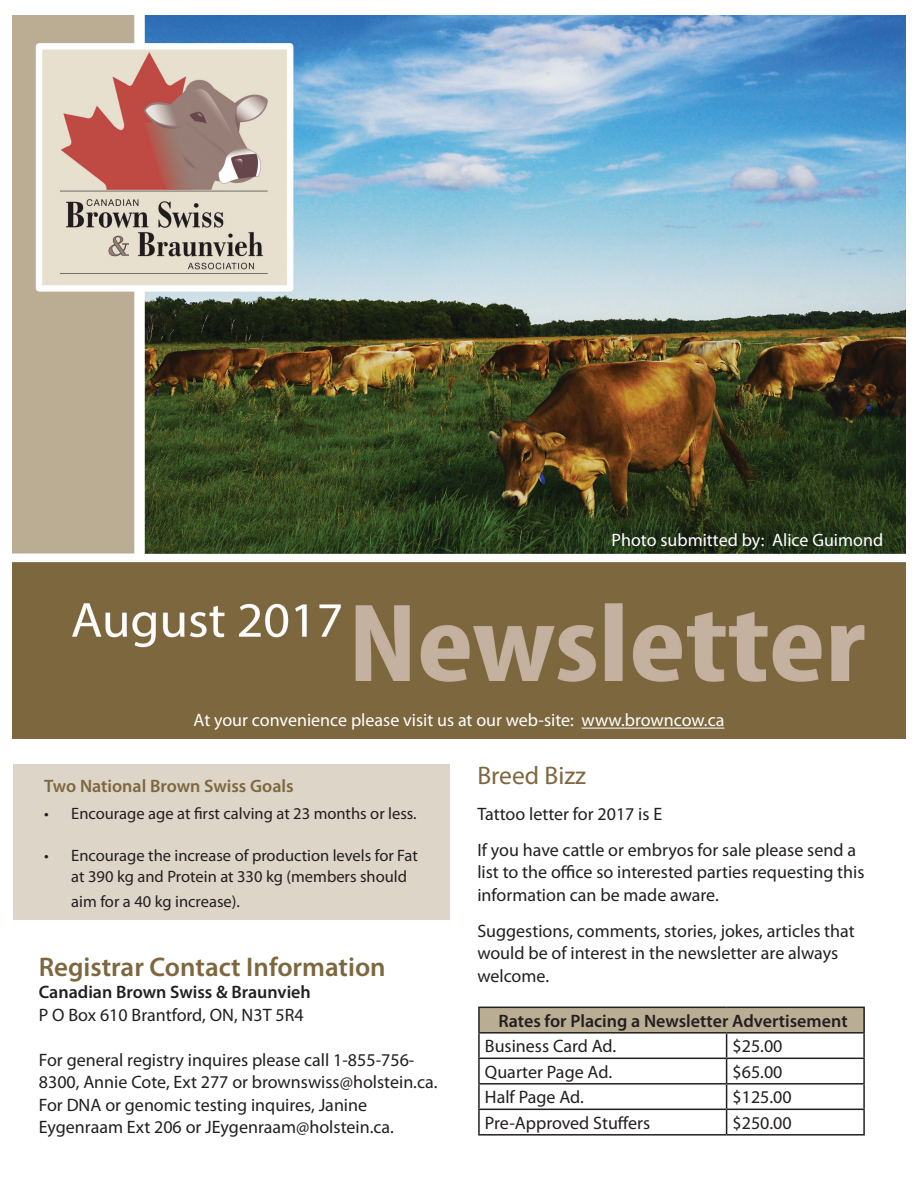
<style>
.page{position:relative;width:918px;height:1188px;background:#fff}
.page>*{position:absolute;margin:0;border:0;box-sizing:border-box;transform-origin:0 0}
.t1{font:600 27px "Myriad Pro";color:#7d673e}
.t2{font:25.5px "Myriad Pro";color:#7d673e}
.t3{font:18px/22.5px "Myriad Pro";color:#231f20}
.t4{font:18px "Myriad Pro";color:#fff}
.t5{font:600 18px "Myriad Pro";color:#231f20}
.t6{font:600 18px "Myriad Pro";color:#7d673e}
.t7{font:16.5px/21px "Myriad Pro";color:#231f20}
</style>
<div class="page">
<img style="left:13px;top:15px;width:892px;height:724px">
<div style="left:479px;top:1007px;width:385px;height:26px;background:#b9ad94"></div>
<hr style="left:478px;top:1007px;width:249px;height:1px;background:#231f20">
<hr style="left:478px;top:1008px;width:2px;height:24px;background:#231f20">
<hr style="left:727px;top:1007px;width:138px;height:1px;background:#231f20">
<hr style="left:863px;top:1008px;width:2px;height:24px;background:#231f20">
<hr style="left:478px;top:1032px;width:249px;height:2px;background:#231f20">
<hr style="left:478px;top:1034px;width:2px;height:24px;background:#231f20">
<hr style="left:727px;top:1032px;width:138px;height:2px;background:#231f20">
<hr style="left:863px;top:1034px;width:2px;height:24px;background:#231f20">
<hr style="left:478px;top:1058px;width:249px;height:1px;background:#231f20">
<hr style="left:478px;top:1059px;width:2px;height:24px;background:#231f20">
<hr style="left:727px;top:1058px;width:138px;height:1px;background:#231f20">
<hr style="left:863px;top:1059px;width:2px;height:24px;background:#231f20">
<hr style="left:478px;top:1083px;width:249px;height:2px;background:#231f20">
<hr style="left:478px;top:1085px;width:2px;height:24px;background:#231f20">
<hr style="left:727px;top:1083px;width:138px;height:2px;background:#231f20">
<hr style="left:863px;top:1085px;width:2px;height:24px;background:#231f20">
<hr style="left:478px;top:1109px;width:249px;height:1px;background:#231f20">
<hr style="left:478px;top:1110px;width:2px;height:24px;background:#231f20">
<hr style="left:727px;top:1109px;width:138px;height:1px;background:#231f20">
<svg style="left:726px;top:1034px;width:1px;height:100px"></svg>
<hr style="left:863px;top:1110px;width:2px;height:24px;background:#231f20">
<hr style="left:478px;top:1134px;width:249px;height:2px;background:#231f20">
<hr style="left:727px;top:1134px;width:138px;height:2px;background:#231f20">
<div style="left:13px;top:765px;width:436px;height:155px;background:#dcd5c8"></div>
<hr style="left:582px;top:728px;width:142px;height:1px;background:#fff">
<p class="t4" style="left:612px;top:529px;width:273px">Photo submitted by: Alice Guimond</p>
<p class="t4" style="left:194px;top:709px;width:532px">At your convenience please visit us at our web-site: www.browncow.ca</p>
<p class="t6" style="left:44px;top:774px;width:251px">Two National Brown Swiss Goals</p>
<p class="t7" style="left:44px;top:803px;width:374px">• Encourage age at first calving at 23 months or less.</p>
<p class="t7" style="left:71px;top:844px;width:348px;text-indent:-27px">• Encourage the increase of production levels for Fat at 390 kg and Protein at 330 kg (members should</p>
<p class="t7" style="left:71px;top:891px;width:170px">aim for a 40 kg increase).</p>
<h1 class="t1" style="left:39px;top:950px;width:348px">Registrar Contact Information</h1>
<p class="t5" style="left:39px;top:981px;width:273px">Canadian Brown Swiss &amp; Braunvieh</p>
<p class="t3" style="left:39px;top:1003px;width:266px">P O Box 610 Brantford, ON, N3T 5R4</p>
<p class="t3" style="left:39px;top:1048px;width:400px">For general registry inquires please call 1-855-756- 8300, Annie Cote, Ext 277 or brownswiss@holstein.ca.<br>For DNA or genomic testing inquires, Janine Eygenraam Ext 206 or JEygenraam@holstein.ca.</p>
<h2 class="t2" style="left:477px;top:759px;width:110px">Breed Bizz</h2>
<p class="t3" style="left:477px;top:795px;width:380px;line-height:36px">Tattoo letter for 2017 is E<br>If you have cattle or embryos for sale please send a</p>
<p class="t3" style="left:477px;top:861px;width:389px">list to the office so interested parties requesting this information can be made aware.</p>
<p class="t3" style="left:477px;top:919px;width:379px">Suggestions, comments, stories, jokes, articles that would be of interest in the newsletter are always welcome.</p>
<p class="t5" style="left:498px;top:1009px;width:351px">Rates for Placing a Newsletter Advertisement</p>
<p class="t3" style="left:485px;top:1035px;width:133px">Business Card Ad.</p>
<p class="t3" style="left:733px;top:1035px;width:51px">$25.00</p>
<p class="t3" style="left:485px;top:1060px;width:129px">Quarter Page Ad.</p>
<p class="t3" style="left:733px;top:1060px;width:51px">$65.00</p>
<p class="t3" style="left:485px;top:1086px;width:100px">Half Page Ad.</p>
<p class="t3" style="left:733px;top:1086px;width:61px">$125.00</p>
<p class="t3" style="left:485px;top:1111px;width:167px">Pre-Approved Stuffers</p>
<p class="t3" style="left:733px;top:1111px;width:61px">$250.00</p>
</div>
